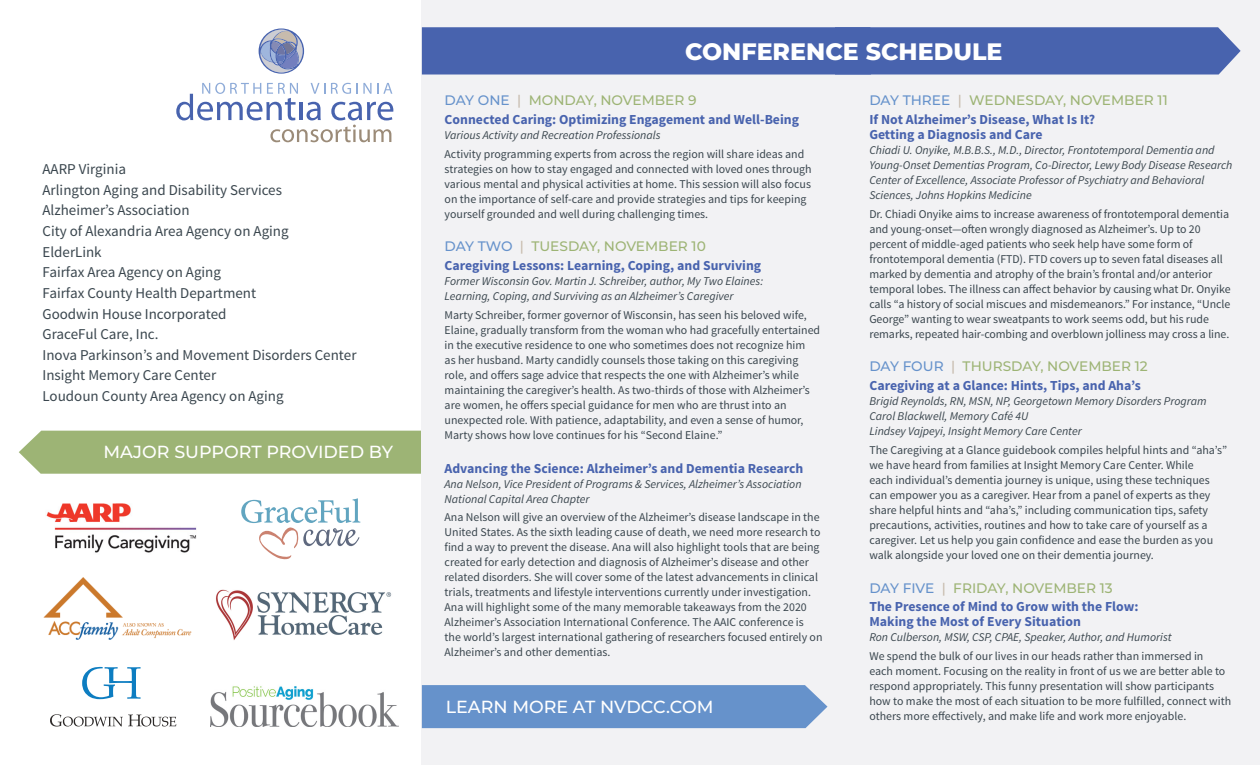
<style>
.page{position:relative;width:1260px;height:765px;background:#fff}
.page>*{position:absolute;margin:0;border:0;box-sizing:border-box;transform-origin:0 0}
.t1{font:800 23.75px "Montserrat";color:#fff}
.Subhead{font:500 17.5px "Montserrat";color:#fff}
.t2{font:15px "Source Sans Pro";color:#3a464e}
.Paragraph_Style_1{font:700 13.75px/15px "Source Sans Pro";color:#4863ae}
.Subhead-2{font:500 13.75px "Montserrat";color:#9db475}
.t3{font:11.88px/15px "Source Sans Pro";color:#3a464e}
.Paragraph_Style_2{font:italic 11.88px/15px "Source Sans Pro";color:#3a464e}
.s1{color:#6692cb}
.s2{color:#c7bbad}
</style>
<div class="page">
<div style="left:19px;top:431px;width:403px;height:43px;background:#9db475"></div>
<div style="left:422px;top:0;width:838px;height:765px;background:#f2f2f4"></div>
<div style="left:422px;top:27px;width:819px;height:48px;background:#4863ae"></div>
<img style="left:46px;top:503px;width:151px;height:50px">
<img style="left:211px;top:686px;width:188px;height:40px">
<img style="left:43px;top:577px;width:149px;height:63px">
<svg style="left:50px;top:714px;width:126px;height:13px"></svg>
<svg style="left:82px;top:667px;width:59px;height:32px"></svg>
<svg style="left:241px;top:498px;width:119px;height:62px"></svg>
<img style="left:216px;top:590px;width:176px;height:50px">
<div style="left:422px;top:685px;width:406px;height:43px;background:#6692cb"></div>
<svg style="left:259px;top:28px;width:45px;height:46px"></svg>
<svg style="left:176px;top:83px;width:217px;height:59px"></svg>
<p class="t2" style="left:43px;top:160px;width:85px">AARP Virginia</p>
<p class="t2" style="left:43px;top:180px;width:241px">Arlington Aging and Disability Services</p>
<p class="t2" style="left:43px;top:201px;width:149px">Alzheimer’s Association</p>
<p class="t2" style="left:43px;top:222px;width:248px">City of Alexandria Area Agency on Aging</p>
<p class="t2" style="left:43px;top:242px;width:61px">ElderLink</p>
<p class="t2" style="left:43px;top:263px;width:180px">Fairfax Area Agency on Aging</p>
<p class="t2" style="left:43px;top:284px;width:215px">Fairfax County Health Department</p>
<p class="t2" style="left:43px;top:304px;width:185px">Goodwin House Incorporated</p>
<p class="t2" style="left:43px;top:325px;width:118px">GraceFul Care, Inc.</p>
<p class="t2" style="left:43px;top:345px;width:316px">Inova Parkinson’s and Movement Disorders Center</p>
<p class="t2" style="left:43px;top:366px;width:175px">Insight Memory Care Center</p>
<p class="t2" style="left:43px;top:387px;width:243px">Loudoun County Area Agency on Aging</p>
<p class="Subhead" style="left:103px;top:439px;width:291px">MAJOR SUPPORT PROVIDED BY</p>
<p class="t1" style="left:685px;top:34px;width:319px">CONFERENCE SCHEDULE</p>
<p class="Subhead-2" style="left:445px;top:91px;width:254px"><span class="s1">DAY ONE</span> <span class="s2">|</span> MONDAY, NOVEMBER 9</p>
<p class="Paragraph_Style_1" style="left:445px;top:112px;width:356px">Connected Caring: Optimizing Engagement and Well-Being</p>
<p class="Paragraph_Style_2" style="left:445px;top:127px;width:218px">Various Activity and Recreation Professionals</p>
<p class="t3" style="left:445px;top:146px;width:369px">Activity programming experts from across the region will share ideas and strategies on how to stay engaged and connected with loved ones through various mental and physical activities at home. This session will also focus on the importance of self-care and provide strategies and tips for keeping yourself grounded and well during challenging times.</p>
<p class="Subhead-2" style="left:445px;top:237px;width:263px"><span class="s1">DAY TWO</span> <span class="s2">|</span> TUESDAY, NOVEMBER 10</p>
<p class="Paragraph_Style_1" style="left:445px;top:258px;width:318px">Caregiving Lessons: Learning, Coping, and Surviving</p>
<p class="Paragraph_Style_2" style="left:445px;top:274px;width:320px">Former Wisconsin Gov. Martin J. Schreiber, author, My Two Elaines:<br>Learning, Coping, and Surviving as an Alzheimer’s Caregiver</p>
<p class="t3" style="left:445px;top:308px;width:377px">Marty Schreiber, former governor of Wisconsin, has seen his beloved wife, Elaine, gradually transform from the woman who had gracefully entertained in the executive residence to one who sometimes does not recognize him<br>as her husband. Marty candidly counsels those taking on this caregiving role, and offers sage advice that respects the one with Alzheimer’s while maintaining the caregiver’s health. As two-thirds of those with Alzheimer’s are women, he offers special guidance for men who are thrust into an unexpected role. With patience, adaptability, and even a sense of humor, Marty shows how love continues for his “Second Elaine.”</p>
<p class="Paragraph_Style_1" style="left:445px;top:461px;width:360px">Advancing the Science: Alzheimer’s and Dementia Research</p>
<p class="Paragraph_Style_2" style="left:445px;top:476px;width:358px">Ana Nelson, Vice President of Programs &amp; Services, Alzheimer’s Association<br>National Capital Area Chapter</p>
<p class="t3" style="left:445px;top:510px;width:379px">Ana Nelson will give an overview of the Alzheimer’s disease landscape in the United States. As the sixth leading cause of death, we need more research to find a way to prevent the disease. Ana will also highlight tools that are being created for early detection and diagnosis of Alzheimer’s disease and other related disorders. She will cover some of the latest advancements in clinical trials, treatments and lifestyle interventions currently under investigation.<br>Ana will highlight some of the many memorable takeaways from the 2020<br>Alzheimer’s Association International Conference. The AAIC conference is the world’s largest international gathering of researchers focused entirely on Alzheimer’s and other dementias.</p>
<p class="Subhead" style="left:446px;top:694px;width:269px">LEARN MORE AT NVDCC.COM</p>
<p class="Subhead-2" style="left:869px;top:91px;width:300px"><span class="s1">DAY THREE</span> <span class="s2">|</span> WEDNESDAY, NOVEMBER 11</p>
<p class="Paragraph_Style_1" style="left:869px;top:112px;width:227px">If Not Alzheimer’s Disease, What Is It?<br>Getting a Diagnosis and Care</p>
<p class="Paragraph_Style_2" style="left:869px;top:142px;width:364px">Chiadi U. Onyike, M.B.B.S., M.D., Director, Frontotemporal Dementia and Young-Onset Dementias Program, Co-Director, Lewy Body Disease Research Center of Excellence, Associate Professor of Psychiatry and Behavioral Sciences, Johns Hopkins Medicine</p>
<p class="t3" style="left:869px;top:206px;width:363px">Dr. Chiadi Onyike aims to increase awareness of frontotemporal dementia and young-onset—often wrongly diagnosed as Alzheimer’s. Up to 20 percent of middle-aged patients who seek help have some form of frontotemporal dementia (FTD). FTD covers up to seven fatal diseases all marked by dementia and atrophy of the brain’s frontal and/or anterior temporal lobes. The illness can affect behavior by causing what Dr. Onyike calls “a history of social miscues and misdemeanors.” For instance, “Uncle George” wanting to wear sweatpants to work seems odd, but his rude remarks, repeated hair-combing and overblown jolliness may cross a line.</p>
<p class="Subhead-2" style="left:869px;top:357px;width:280px"><span class="s1">DAY FOUR</span> <span class="s2">|</span> THURSDAY, NOVEMBER 12</p>
<p class="Paragraph_Style_1" style="left:869px;top:378px;width:273px">Caregiving at a Glance: Hints, Tips, and Aha’s</p>
<p class="Paragraph_Style_2" style="left:869px;top:394px;width:339px">Brigid Reynolds, RN, MSN, NP, Georgetown Memory Disorders Program<br>Carol Blackwell, Memory Café 4U<br>Lindsey Vajpeyi, Insight Memory Care Center</p>
<p class="t3" style="left:869px;top:443px;width:359px">The Caregiving at a Glance guidebook compiles helpful hints and “aha’s” we have heard from families at Insight Memory Care Center. While<br>each individual’s dementia journey is unique, using these techniques can empower you as a caregiver. Hear from a panel of experts as they share helpful hints and “aha’s,” including communication tips, safety precautions, activities, routines and how to take care of yourself as a caregiver. Let us help you gain confidence and ease the burden as you walk alongside your loved one on their dementia journey.</p>
<p class="Subhead-2" style="left:869px;top:578px;width:245px"><span class="s1">DAY FIVE</span> <span class="s2">|</span> FRIDAY, NOVEMBER 13</p>
<p class="Paragraph_Style_1" style="left:869px;top:600px;width:271px">The Presence of Mind to Grow with the Flow:<br>Making the Most of Every Situation</p>
<p class="Paragraph_Style_2" style="left:869px;top:630px;width:304px">Ron Culberson, MSW, CSP, CPAE, Speaker, Author, and Humorist</p>
<p class="t3" style="left:869px;top:649px;width:363px">We spend the bulk of our lives in our heads rather than immersed in<br>each moment. Focusing on the reality in front of us we are better able to respond appropriately. This funny presentation will show participants how to make the most of each situation to be more fulfilled, connect with others more effectively, and make life and work more enjoyable.</p>
</div>
